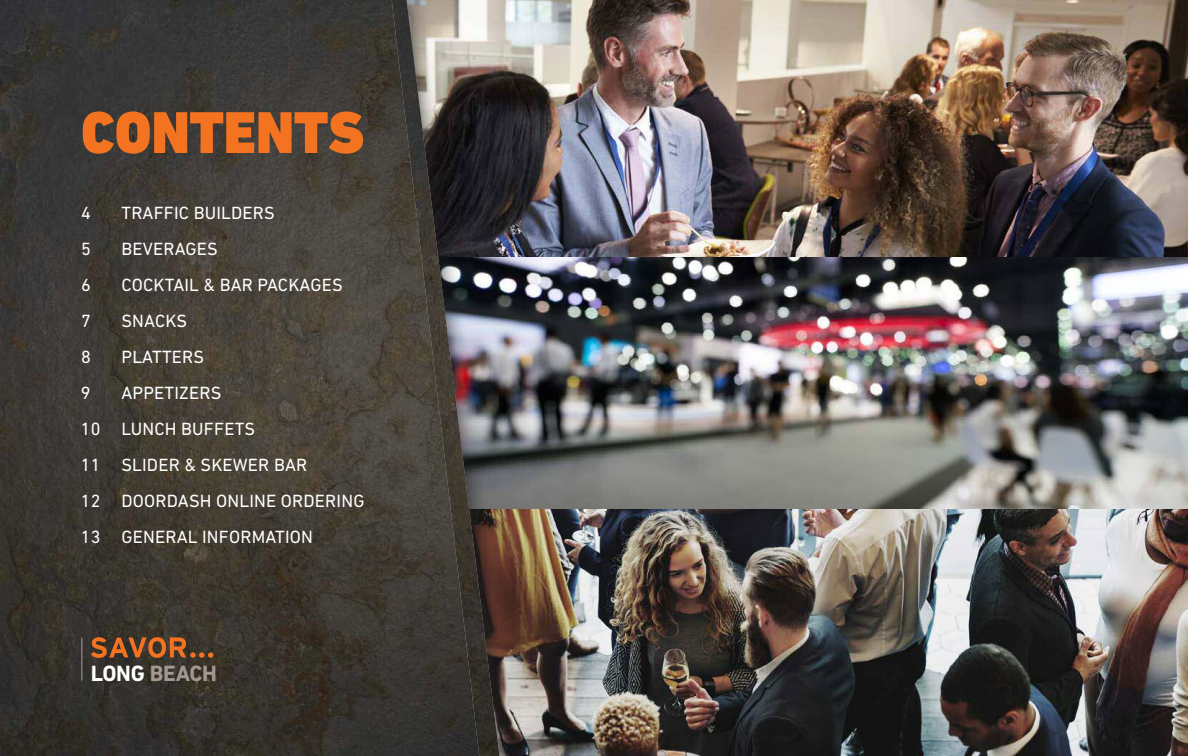
<style>
.page{position:relative;width:1188px;height:756px;background:#fff}
.page>*{position:absolute;margin:0;border:0;box-sizing:border-box;transform-origin:0 0}
.t1{font:900 60px "DIN Next LT Pro";color:#f47321}
.t2{font:700 22.5px "DIN Next LT Pro";letter-spacing:-.01em;color:#a49792}
.t3{font:18px/36px "DIN Next LT Pro";letter-spacing:.01em;color:#fff}
.s1{color:#fff}
</style>
<div class="page">
<img style="left:520px;top:508px;width:668px;height:248px">
<img style="left:520px;top:256px;width:668px;height:252px">
<img style="left:520px;top:0;width:668px;height:256px">
<div style="left:68px;top:0;width:452px;height:756px;background:#231f20;opacity:.75"></div>
<img style="left:479px;top:0;width:21px;height:756px">
<img style="left:0;top:0;width:479px;height:756px">
<svg style="left:91px;top:637px;width:122px;height:21px;background:#7f4b27"></svg>
<hr style="left:81px;top:638px;width:1px;height:42px;background:#867770">
<h1 class="t1" style="left:81px;top:112px;width:285px">CONTENTS</h1>
<p class="t3" style="left:81px;top:196px;width:11px">4</p>
<p class="t3" style="left:122px;top:196px;width:155px">TRAFFIC BUILDERS</p>
<p class="t3" style="left:81px;top:232px;width:11px">5</p>
<p class="t3" style="left:121px;top:232px;width:98px">BEVERAGES</p>
<p class="t3" style="left:81px;top:268px;width:11px">6</p>
<p class="t3" style="left:122px;top:268px;width:223px">COCKTAIL &amp; BAR PACKAGES</p>
<p class="t3" style="left:81px;top:304px;width:11px">7</p>
<p class="t3" style="left:121px;top:304px;width:67px">SNACKS</p>
<p class="t3" style="left:81px;top:340px;width:11px">8</p>
<p class="t3" style="left:121px;top:340px;width:84px">PLATTERS</p>
<p class="t3" style="left:81px;top:376px;width:11px">9</p>
<p class="t3" style="left:81px;top:376px;width:285px;text-indent:40px">APPETIZERS<br>10 LUNCH BUFFETS<br>11 SLIDER &amp; SKEWER BAR<br>12 DOORDASH ONLINE ORDERING<br>13 GENERAL INFORMATION</p>
<p class="t2" style="left:91px;top:666px;width:128px"><span class="s1">LONG</span> BEACH</p>
</div>
